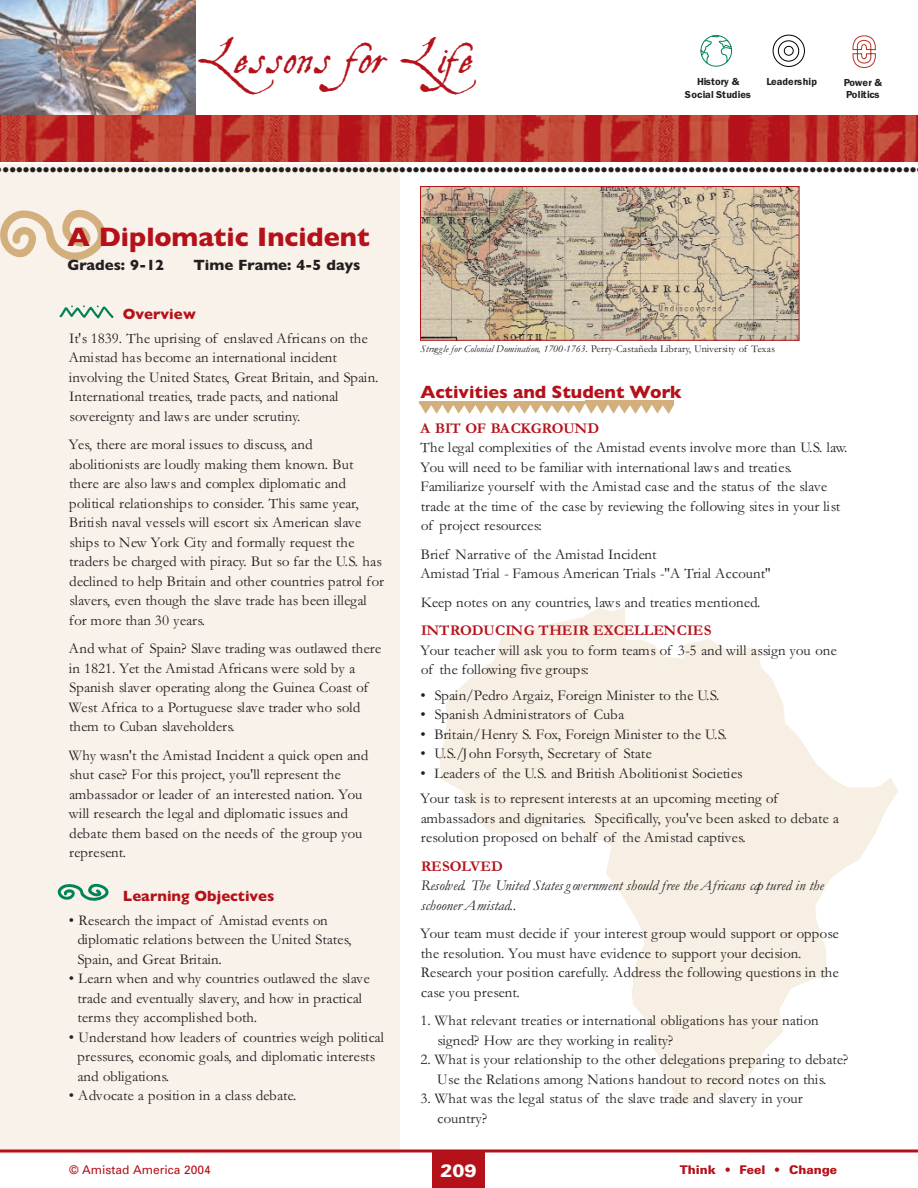
<style>
.page{position:relative;width:918px;height:1188px;background:#fff}
.page>*{position:absolute;margin:0;border:0;box-sizing:border-box;transform-origin:0 0}
.t1{font:45px "Aquiline";color:#b5111a}
.t2{font:700 27px "Gill Sans";color:#b5111a}
.t3{font:700 18px "Gill Sans";color:#b5111a}
.t4{font:900 18px "Univers";color:#fff}
.t5{font:15px/19.5px "Garamond";color:#231f20}
.t6{font:italic 15px/19.5px "Garamond";color:#231f20}
.t7{font:700 15px "Garamond";color:#b5111a}
.t8{font:700 15px "Gill Sans";color:#231f20}
.t9{font:700 15px "Gill Sans";color:#b5111a}
.t10{font:12px "Univers";color:#b5111a}
.t11{font:900 12px "Univers";color:#b5111a}
.t12{font:10.5px "Garamond";color:#231f20}
.t13{font:600 10.5px/12.6px "Franklin Gothic";color:#231f20;text-align:center}
.s1{font-style:italic}
</style>
<div class="page">
<img style="left:422px;top:188px;width:376px;height:151px">
<div style="left:420px;top:186px;width:380px;height:155px;border:1px solid #b5111a"></div>
<div style="left:1px;top:132px;width:399px;height:1022px;background:#f8f2ea"></div>
<img style="left:0;top:0;width:195px;height:116px">
<svg style="left:59px;top:305px;width:55px;height:14px"></svg>
<div style="left:432px;top:1152px;width:53px;height:36px;background:#b5111a"></div>
<svg style="left:700px;top:35px;width:32px;height:32px"></svg>
<svg style="left:772px;top:34px;width:33px;height:33px"></svg>
<svg style="left:852px;top:35px;width:24px;height:33px"></svg>
<svg style="left:0;top:203px;width:106px;height:61px"></svg>
<hr style="left:419px;top:401px;width:166px;height:2px;background:#d3af7e">
<hr style="left:585px;top:401px;width:88px;height:2px;background:#d3af7e">
<svg style="left:419px;top:403px;width:254px;height:11px"></svg>
<hr style="left:0;top:1149px;width:918px;height:3px;background:#b5111a">
<svg style="left:58px;top:884px;width:51px;height:17px"></svg>
<div style="left:1px;top:126px;width:917px;height:38px;background:#fff"></div>
<img style="left:0;top:116px;width:918px;height:46px">
<h1 class="t1" style="left:197px;top:31px;width:302px">Lessons for Life</h1>
<h2 class="t2" style="left:67px;top:227px;width:304px">A Diplomatic Incident</h2>
<p class="t8" style="left:67px;top:259px;width:98px">Grades: 9-12</p>
<p class="t8" style="left:194px;top:259px;width:168px">Time Frame: 4-5 days</p>
<p class="t13" style="left:685px;top:76px;width:67px">History &amp;<br>Social Studies</p>
<p class="t13" style="left:766px;top:76px;width:52px">Leadership</p>
<p class="t13" style="left:843px;top:77px;width:40px;text-align:left">Power &amp;<br>Politics</p>
<p class="t9" style="left:123px;top:308px;width:74px">Overview</p>
<p class="t5" style="left:69px;top:330px;width:311px">It's 1839. The uprising of enslaved Africans on the Amistad has become an international incident involving the United States, Great Britain, and Spain.<br>International treaties, trade pacts, and national sovereignty and laws are under scrutiny.</p>
<p class="t5" style="left:69px;top:436px;width:316px">Yes, there are moral issues to discuss, and abolitionists are loudly making them known. But there are also laws and complex diplomatic and political relationships to consider. This same year, British naval vessels will escort six American slave ships to New York City and formally request the traders be charged with piracy. But so far the U.S. has declined to help Britain and other countries patrol for slavers, even though the slave trade has been illegal for more than 30 years.</p>
<p class="t5" style="left:69px;top:640px;width:313px">And what of Spain? Slave trading was outlawed there in 1821. Yet the Amistad Africans were sold by a Spanish slaver operating along the Guinea Coast of West Africa to a Portuguese slave trader who sold them to Cuban slaveholders.</p>
<p class="t5" style="left:69px;top:747px;width:301px">Why wasn't the Amistad Incident a quick open and shut case? For this project, you'll represent the ambassador or leader of an interested nation. You will research the legal and diplomatic issues and debate them based on the needs of the group you represent.</p>
<p class="t9" style="left:123px;top:890px;width:153px">Learning Objectives</p>
<p class="t5" style="left:77px;top:912px;width:276px;text-indent:-8px">• Research the impact of Amistad events on diplomatic relations between the United States,<br>Spain, and Great Britain.</p>
<p class="t5" style="left:77px;top:970px;width:294px;text-indent:-8px">• Learn when and why countries outlawed the slave trade and eventually slavery, and how in practical terms they accomplished both.</p>
<p class="t5" style="left:77px;top:1029px;width:308px;text-indent:-8px">• Understand how leaders of countries weigh political pressures, economic goals, and diplomatic interests and obligations.</p>
<p class="t5" style="left:69px;top:1087px;width:229px">• Advocate a position in a class debate.</p>
<p class="t12" style="left:420px;top:345px;width:356px"><span class="s1">Struggle for Colonial Domination, 1700-1763</span>. Perry-Castañeda Library, University of Texas</p>
<p class="t3" style="left:420px;top:386px;width:263px">Activities and Student Work</p>
<p class="t7" style="left:420px;top:422px;width:180px">A BIT OF BACKGROUND</p>
<p class="t5" style="left:420px;top:440px;width:429px">The legal complexities of the Amistad events involve more than U.S. law.<br>You will need to be familiar with international laws and treaties.<br>Familiarize yourself with the Amistad case and the status of the slave trade at the time of the case by reviewing the following sites in your list of project resources:</p>
<p class="t5" style="left:420px;top:546px;width:352px">Brief Narrative of the Amistad Incident<br>Amistad Trial - Famous American Trials -"A Trial Account"</p>
<p class="t5" style="left:420px;top:594px;width:342px">Keep notes on any countries, laws and treaties mentioned.</p>
<p class="t7" style="left:420px;top:625px;width:292px">INTRODUCING THEIR EXCELLENCIES</p>
<p class="t5" style="left:420px;top:642px;width:417px">Your teacher will ask you to form teams of 3-5 and will assign you one of the following five groups:</p>
<p class="t5" style="left:420px;top:687px;width:300px">• Spain/Pedro Argaiz, Foreign Minister to the U.S.</p>
<p class="t5" style="left:420px;top:707px;width:205px">• Spanish Administrators of Cuba</p>
<p class="t5" style="left:420px;top:726px;width:308px">• Britain/Henry S. Fox, Foreign Minister to the U.S.</p>
<p class="t5" style="left:420px;top:746px;width:232px">• U.S./John Forsyth, Secretary of State</p>
<p class="t5" style="left:420px;top:762px;width:359px;line-height:25.5px">• Leaders of the U.S. and British Abolitionist Societies<br>Your task is to represent interests at an upcoming meeting of</p>
<p class="t5" style="left:420px;top:810px;width:420px">ambassadors and dignitaries. Specifically, you've been asked to debate a resolution proposed on behalf of the Amistad captives.</p>
<p class="t7" style="left:420px;top:860px;width:84px">RESOLVED</p>
<p class="t6" style="left:420px;top:877px;width:404px">Resolved. The United States government should free the Africans captured in the schooner Amistad..</p>
<p class="t5" style="left:420px;top:926px;width:420px">Your team must decide if your interest group would support or oppose the resolution. You must have evidence to support your decision.<br>Research your position carefully. Address the following questions in the case you present.</p>
<p class="t5" style="left:437px;top:1013px;width:383px;text-indent:-16px">1. What relevant treaties or international obligations has your nation signed? How are they working in reality?</p>
<p class="t5" style="left:420px;top:1052px;width:429px;text-align:center">2. What is your relationship to the other delegations preparing to debate?<br>Use the Relations among Nations handout to record notes on this.</p>
<p class="t5" style="left:437px;top:1091px;width:367px;text-indent:-16px">3. What was the legal status of the slave trade and slavery in your country?</p>
<p class="t10" style="left:69px;top:1166px;width:143px">© Amistad America 2004</p>
<p class="t4" style="left:440px;top:1164px;width:38px">209</p>
<p class="t11" style="left:680px;top:1165px;width:159px">Think • Feel • Change</p>
</div>
